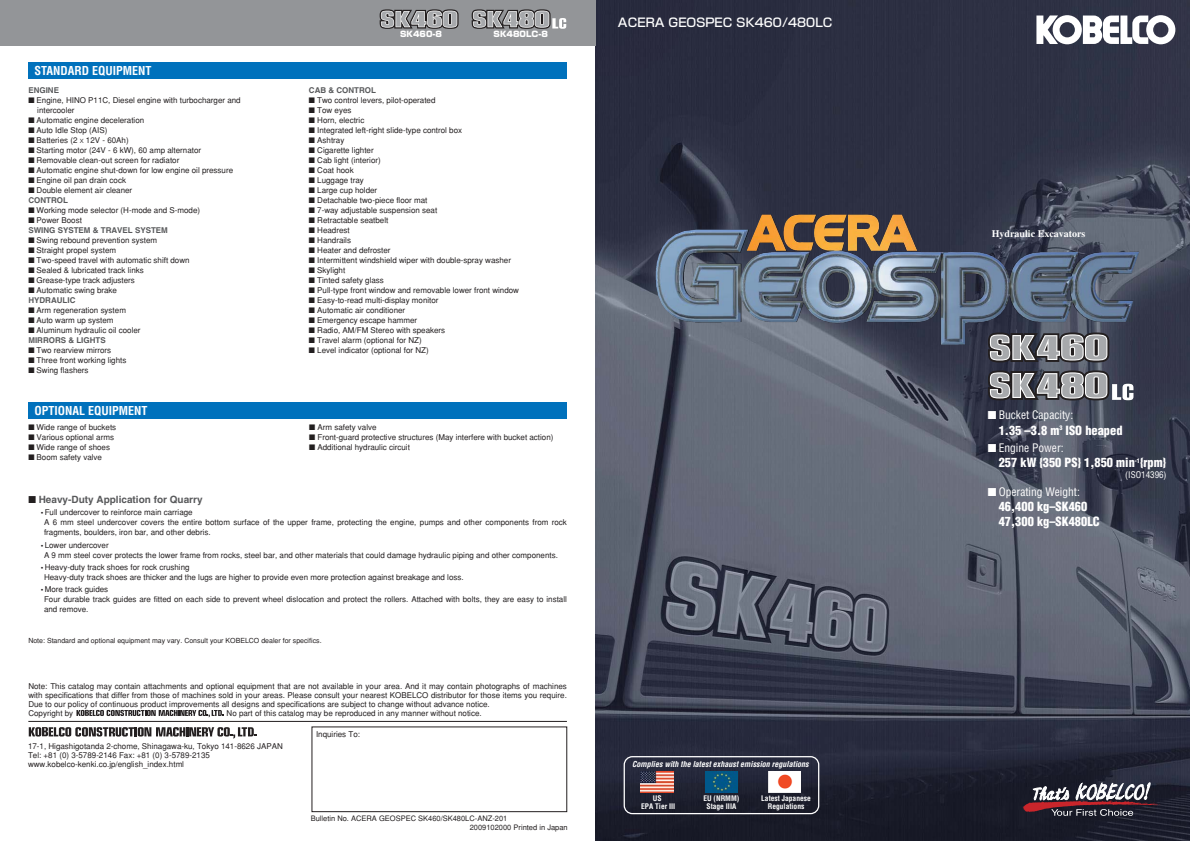
<style>
.page{position:relative;width:1190px;height:841px;background:#fff}
.page>*{position:absolute;margin:0;border:0;box-sizing:border-box;transform-origin:0 0}
.t1{font:900 condensed 12.4px/15.3px "Helvetica";color:#fff}
.t2{font:700 condensed 12px "Helvetica";color:#fff}
.t3{font:500 12px "Shin Go";color:#fff}
.t4{font:condensed 11.5px "Helvetica";color:#fff}
.t5{font:700 10px "Helvetica";color:#58595b}
.t6{font:700 10px "Times";color:#fff}
.t7{font:condensed 9px "Helvetica";color:#fff}
.t8{font:8px/10px "Helvetica";color:#231f20}
.t9{font:700 8px/10px "Helvetica";color:#58595b}
.t10{font:italic 700 condensed 8px "Helvetica";color:#fff}
.t11{font:900 8px "Shin Go";color:#fff}
.t12{font:7.5px/9px "Helvetica";color:#231f20}
.t13{font:700 condensed 7.5px/8.5px "Helvetica";color:#fff;text-align:center}
.t14{font:7px "Helvetica";color:#231f20}
.s1{font-weight:300}
.s2{font-weight:700;color:#58595b}
.s3{color:#231f20}
.s4{font-weight:400;color:#231f20}
.s5{font-stretch:condensed;font-size:6px}
</style>
<div class="page">
<img style="left:595px;top:0;width:595px;height:841px">
<img style="left:747px;top:214px;width:40px;height:37px">
<svg style="left:988px;top:332px;width:121px;height:31px"></svg>
<svg style="left:988px;top:370px;width:145px;height:30px"></svg>
<svg style="left:1023px;top:783px;width:138px;height:33px"></svg>
<div style="left:312px;top:727px;width:255px;height:85px;border:1px solid #231f20"></div>
<svg style="left:76px;top:710px;width:148px;height:7px"></svg>
<hr style="left:28px;top:721px;width:539px;height:1px;background:#231f20">
<svg style="left:29px;top:727px;width:228px;height:11px"></svg>
<svg style="left:1037px;top:15px;width:138px;height:29px"></svg>
<div style="left:0;top:0;width:595px;height:45px;background:#939598"></div>
<svg style="left:380px;top:9px;width:79px;height:20px"></svg>
<svg style="left:472px;top:9px;width:94px;height:20px"></svg>
<div style="left:28px;top:62px;width:539px;height:16px;background:#0071bc"></div>
<div style="left:28px;top:402px;width:539px;height:16px;background:#0071bc"></div>
<svg style="left:624px;top:756px;width:195px;height:58px"></svg>
<img style="left:641px;top:771px;width:32px;height:22px">
<img style="left:705px;top:771px;width:33px;height:22px">
<img style="left:768px;top:771px;width:33px;height:22px">
<h2 class="t2" style="left:34px;top:66px;width:119px">STANDARD EQUIPMENT</h2>
<p class="t9" style="left:28px;top:86px;width:32px">ENGINE</p>
<p class="t8" style="left:37px;top:96px;width:205px;text-indent:-9px">■ Engine, HINO P11C, Diesel engine with turbocharger and intercooler</p>
<p class="t8" style="left:28px;top:116px;width:117px">■ Automatic engine deceleration</p>
<p class="t8" style="left:28px;top:126px;width:80px">■ Auto Idle Stop (AIS)</p>
<p class="t8" style="left:28px;top:136px;width:102px">■ Batteries (2 <span class="s1">x</span> 12V - 60Ah)</p>
<p class="t8" style="left:28px;top:146px;width:174px">■ Starting motor (24V - 6 kW), 60 amp alternator</p>
<p class="t8" style="left:28px;top:156px;width:153px">■ Removable clean-out screen for radiator</p>
<p class="t8" style="left:28px;top:166px;width:206px">■ Automatic engine shut-down for low engine oil pressure</p>
<p class="t8" style="left:28px;top:176px;width:99px">■ Engine oil pan drain cock</p>
<p class="t8" style="left:28px;top:186px;width:105px">■ Double element air cleaner<br><span class="s2">CONTROL</span></p>
<p class="t8" style="left:28px;top:206px;width:173px">■ Working mode selector (H-mode and S-mode)</p>
<p class="t9" style="left:28px;top:216px;width:141px"><span class="s3">■</span> <span class="s4">Power Boost<br></span>SWING SYSTEM &amp; TRAVEL SYSTEM</p>
<p class="t8" style="left:28px;top:236px;width:130px">■ Swing rebound prevention system</p>
<p class="t8" style="left:28px;top:246px;width:89px">■ Straight propel system</p>
<p class="t8" style="left:28px;top:256px;width:163px">■ Two-speed travel with automatic shift down</p>
<p class="t8" style="left:28px;top:266px;width:117px">■ Sealed &amp; lubricated track links</p>
<p class="t8" style="left:28px;top:276px;width:108px">■ Grease-type track adjusters</p>
<p class="t8" style="left:28px;top:286px;width:90px">■ Automatic swing brake<br><span class="s2">HYDRAULIC</span></p>
<p class="t8" style="left:28px;top:306px;width:99px">■ Arm regeneration system</p>
<p class="t8" style="left:28px;top:316px;width:87px">■ Auto warm up system</p>
<p class="t8" style="left:28px;top:326px;width:114px">■ Aluminum hydraulic oil cooler<br><span class="s2">MIRRORS &amp; LIGHTS</span></p>
<p class="t8" style="left:28px;top:346px;width:84px">■ Two rearview mirrors</p>
<p class="t8" style="left:28px;top:356px;width:100px">■ Three front working lights</p>
<p class="t8" style="left:28px;top:366px;width:62px">■ Swing flashers</p>
<h2 class="t2" style="left:34px;top:406px;width:114px">OPTIONAL EQUIPMENT</h2>
<p class="t8" style="left:28px;top:423px;width:89px">■ Wide range of buckets</p>
<p class="t8" style="left:28px;top:433px;width:87px">■ Various optional arms</p>
<p class="t8" style="left:28px;top:443px;width:83px">■ Wide range of shoes</p>
<p class="t8" style="left:28px;top:453px;width:75px">■ Boom safety valve</p>
<p class="t11" style="left:400px;top:31px;width:44px">SK460-8</p>
<p class="t11" style="left:494px;top:31px;width:56px">SK480LC-8</p>
<p class="t9" style="left:309px;top:86px;width:69px">CAB &amp; CONTROL</p>
<p class="t8" style="left:309px;top:96px;width:128px">■ Two control levers, pilot-operated</p>
<p class="t8" style="left:309px;top:106px;width:44px">■ Tow eyes</p>
<p class="t8" style="left:309px;top:116px;width:57px">■ Horn, electric</p>
<p class="t8" style="left:309px;top:126px;width:155px">■ Integrated left-right slide-type control box</p>
<p class="t8" style="left:309px;top:136px;width:37px">■ Ashtray</p>
<p class="t8" style="left:309px;top:146px;width:66px">■ Cigarette lighter</p>
<p class="t8" style="left:309px;top:156px;width:73px">■ Cab light (interior)</p>
<p class="t8" style="left:309px;top:166px;width:46px">■ Coat hook</p>
<p class="t8" style="left:309px;top:176px;width:56px">■ Luggage tray</p>
<p class="t8" style="left:309px;top:186px;width:70px">■ Large cup holder</p>
<p class="t8" style="left:309px;top:196px;width:120px">■ Detachable two-piece floor mat</p>
<p class="t8" style="left:309px;top:206px;width:130px">■ 7-way adjustable suspension seat</p>
<p class="t8" style="left:309px;top:216px;width:81px">■ Retractable seatbelt</p>
<p class="t8" style="left:309px;top:226px;width:42px">■ Headrest</p>
<p class="t8" style="left:309px;top:236px;width:44px">■ Handrails</p>
<p class="t8" style="left:309px;top:246px;width:83px">■ Heater and defroster</p>
<p class="t8" style="left:309px;top:256px;width:204px">■ Intermittent windshield wiper with double-spray washer</p>
<p class="t8" style="left:309px;top:266px;width:38px">■ Skylight</p>
<p class="t8" style="left:309px;top:276px;width:76px">■ Tinted safety glass</p>
<p class="t8" style="left:309px;top:286px;width:212px">■ Pull-type front window and removable lower front window</p>
<p class="t8" style="left:309px;top:296px;width:131px">■ Easy-to-read multi-display monitor</p>
<p class="t8" style="left:309px;top:306px;width:98px">■ Automatic air conditioner</p>
<p class="t8" style="left:309px;top:316px;width:110px">■ Emergency escape hammer</p>
<p class="t8" style="left:309px;top:326px;width:138px">■ Radio, AM/FM Stereo with speakers</p>
<p class="t8" style="left:309px;top:336px;width:114px">■ Travel alarm (optional for NZ)</p>
<p class="t8" style="left:309px;top:346px;width:121px">■ Level indicator (optional for NZ)</p>
<p class="t8" style="left:309px;top:423px;width:69px">■ Arm safety valve</p>
<p class="t8" style="left:309px;top:433px;width:246px">■ Front-guard protective structures (May interfere with bucket action)</p>
<p class="t8" style="left:309px;top:443px;width:102px">■ Additional hydraulic circuit</p>
<p class="t5" style="left:28px;top:496px;width:176px"><span class="s3">■</span> Heavy-Duty Application for Quarry</p>
<p class="t8" style="left:44px;top:508px;width:524px;text-indent:-3px"><span class="s5">•</span> Full undercover to reinforce main carriage<br>A 6 mm steel undercover covers the entire bottom surface of the upper frame, protecting the engine, pumps and other components from rock fragments, boulders, iron bar, and other debris.</p>
<p class="t8" style="left:44px;top:541px;width:515px;text-indent:-3px"><span class="s5">•</span> Lower undercover<br>A 9 mm steel cover protects the lower frame from rocks, steel bar, and other materials that could damage hydraulic piping and other components.</p>
<p class="t8" style="left:44px;top:563px;width:421px;text-indent:-3px"><span class="s5">•</span> Heavy-duty track shoes for rock crushing<br>Heavy-duty track shoes are thicker and the lugs are higher to provide even more protection against breakage and loss.</p>
<p class="t8" style="left:44px;top:585px;width:524px;text-indent:-3px"><span class="s5">•</span> More track guides<br>Four durable track guides are fitted on each side to prevent wheel dislocation and protect the rollers. Attached with bolts, they are easy to install and remove.</p>
<p class="t14" style="left:28px;top:638px;width:295px">Note: Standard and optional equipment may vary. Consult your KOBELCO dealer for specifics.</p>
<p class="t8" style="left:28px;top:682px;width:540px;line-height:9px">Note: This catalog may contain attachments and optional equipment that are not available in your area. And it may contain photographs of machines with specifications that differ from those of machines sold in your areas. Please consult your nearest KOBELCO distributor for those items you require.<br>Due to our policy of continuous product improvements all designs and specifications are subject to change without advance notice.<br>Copyright by</p>
<p class="t8" style="left:227px;top:709px;width:257px">No part of this catalog may be reproduced in any manner without notice.</p>
<p class="t8" style="left:28px;top:743px;width:256px;line-height:9px">17-1, Higashigotanda 2-chome, Shinagawa-ku, Tokyo 141-8626 JAPAN<br>Tel: +81 (0) 3-5789-2146 Fax: +81 (0) 3-5789-2135 www.kobelco-kenki.co.jp/english_index.html</p>
<p class="t8" style="left:316px;top:730px;width:46px">Inquiries To:</p>
<p class="t12" style="left:470px;top:814px;width:99px;text-indent:-159px">Bulletin No. ACERA GEOSPEC SK460/SK480LC-ANZ-201<br>2009102000 Printed in Japan</p>
<h2 class="t3" style="left:618px;top:18px;width:216px">ACERA GEOSPEC SK460/480LC</h2>
<p class="t10" style="left:632px;top:761px;width:178px">Complies with the latest exhaust emission regulations</p>
<p class="t13" style="left:641px;top:794px;width:36px">US<br>EPA Tier III</p>
<p class="t13" style="left:761px;top:794px;width:51px">Latest Japanese<br>Regulations</p>
<p class="t13" style="left:703px;top:794px;width:38px">EU (NRMM)<br>Stage IIIA</p>
<p class="t6" style="left:992px;top:230px;width:95px">Hydraulic Excavators</p>
<h3 class="t4" style="left:988px;top:411px;width:87px">■ Bucket Capacity:</h3>
<h1 class="t1" style="left:999px;top:423px;width:125px">1.35 –3.8 m<sup>3</sup> ISO heaped</h1>
<h3 class="t4" style="left:988px;top:443px;width:77px">■ Engine Power:</h3>
<h1 class="t1" style="left:999px;top:456px;width:169px">257 kW {350 PS} 1,850 min<sup>-1</sup>{rpm}</h1>
<p class="t7" style="left:1125px;top:472px;width:43px">(ISO14396)</p>
<h3 class="t4" style="left:988px;top:487px;width:94px">■ Operating Weight:</h3>
<h1 class="t1" style="left:999px;top:500px;width:103px">46,400 kg–SK460<br>47,300 kg–SK480LC</h1>
</div>
